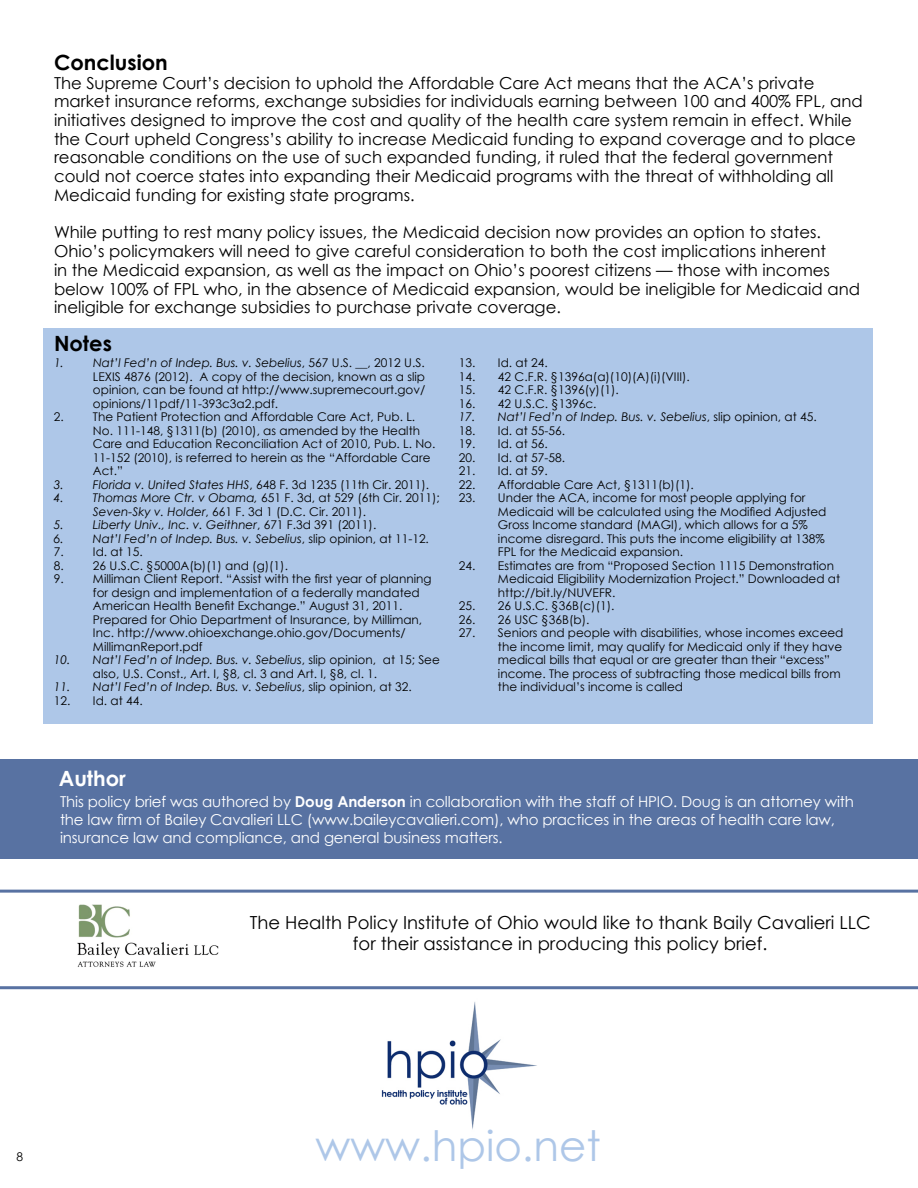
<style>
.page{position:relative;width:918px;height:1188px;background:#fff}
.page>*{position:absolute;margin:0;border:0;box-sizing:border-box;transform-origin:0 0}
.t1{font:42px "Century Gothic";color:#aec7e8}
.t2{font:700 21px "Century Gothic";color:#000}
.t3{font:700 21px "Century Gothic";color:#fff}
.t4{font:18px/21.6px "Century Gothic";color:#000;text-align:center}
.t5{font:16.5px/18.8px "Century Gothic";color:#000}
.t6{font:15px/18px "Century Gothic";letter-spacing:-.01em;color:#fff}
.t7{font:12px/13.5px "Century Gothic";color:#000}
.t8{font:italic 12px "Century Gothic";color:#000}
.s1{font-style:italic}
.s2{font-style:normal}
.s3{font-weight:700}
</style>
<div class="page">
<div style="left:43px;top:328px;width:830px;height:396px;background:#aec7e8"></div>
<div style="left:0;top:760px;width:918px;height:99px;background:#5872a2"></div>
<img style="left:77px;top:904px;width:142px;height:63px">
<img style="left:374px;top:989px;width:170px;height:141px">
<hr style="left:0;top:890px;width:918px;height:3px;background:#5872a2">
<hr style="left:0;top:986px;width:918px;height:3px;background:#5872a2">
<h2 class="t2" style="left:54px;top:46px;width:115px">Conclusion</h2>
<p class="t5" style="left:54px;top:73px;width:810px">The Supreme Court’s decision to uphold the Affordable Care Act means that the ACA’s private market insurance reforms, exchange subsidies for individuals earning between 100 and 400% FPL, and initiatives designed to improve the cost and quality of the health care system remain in effect. While the Court upheld Congress’s ability to increase Medicaid funding to expand coverage and to place reasonable conditions on the use of such expanded funding, it ruled that the federal government could not coerce states into expanding their Medicaid programs with the threat of withholding all Medicaid funding for existing state programs.</p>
<p class="t5" style="left:54px;top:223px;width:808px">While putting to rest many policy issues, the Medicaid decision now provides an option to states.<br>Ohio’s policymakers will need to give careful consideration to both the cost implications inherent<br>in the Medicaid expansion, as well as the impact on Ohio’s poorest citizens — those with incomes below 100% of FPL who, in the absence of Medicaid expansion, would be ineligible for Medicaid and ineligible for exchange subsidies to purchase private coverage.</p>
<h2 class="t2" style="left:54px;top:327px;width:59px">Notes</h2>
<p class="t8" style="left:54px;top:354px;width:11px">1.</p>
<p class="t7" style="left:93px;top:356px;width:334px;text-align:justify"><span class="s1">Nat’l Fed’n of Indep. Bus. v. Sebelius</span>, 567 U.S. __, 2012 U.S.<br>LEXIS 4876 (2012). A copy of the decision, known as a slip opinion, can be found at http://www.supremecourt.gov/ opinions/11pdf/11-393c3a2.pdf.</p>
<p class="t7" style="left:54px;top:410px;width:11px">2.</p>
<p class="t7" style="left:93px;top:410px;width:344px">The Patient Protection and Affordable Care Act, Pub. L.<br>No. 111-148, §1311(b) (2010), as amended by the Health Care and Education Reconciliation Act of 2010, Pub. L. No.<br>11-152 (2010), is referred to herein as the “Affordable Care Act.”</p>
<p class="t8" style="left:54px;top:476px;width:11px">3.</p>
<p class="t7" style="left:93px;top:477px;width:338px"><span class="s1">Florida v. United States HHS</span>, 648 F. 3d 1235 (11th Cir. 2011).</p>
<p class="t8" style="left:54px;top:489px;width:11px">4.</p>
<p class="t7" style="left:93px;top:491px;width:348px"><span class="s1">Thomas More Ctr. v Obama,</span> 651 F. 3d, at 529 (6th Cir. 2011);<br><span class="s1">Seven-Sky v. Holder</span>, 661 F. 3d 1 (D.C. Cir. 2011).</p>
<p class="t8" style="left:54px;top:516px;width:11px">5.</p>
<p class="t8" style="left:93px;top:516px;width:285px">Liberty Univ., Inc. v. Geithner<span class="s2">, 671 F.3d 391 (2011).</span></p>
<p class="t8" style="left:54px;top:530px;width:11px">6.</p>
<p class="t8" style="left:93px;top:530px;width:337px">Nat’l Fed’n of Indep. Bus. v. Sebelius<span class="s2">, slip opinion, at 11-12.</span></p>
<p class="t7" style="left:54px;top:545px;width:11px">7.</p>
<p class="t7" style="left:93px;top:545px;width:51px">Id. at 15.</p>
<p class="t7" style="left:54px;top:558px;width:11px">8.</p>
<p class="t7" style="left:93px;top:558px;width:197px">26 U.S.C. §5000A(b)(1) and (g)(1).</p>
<p class="t7" style="left:54px;top:572px;width:11px">9.</p>
<p class="t7" style="left:93px;top:572px;width:340px">Milliman Client Report. “Assist with the first year of planning for design and implementation of a federally mandated American Health Benefit Exchange.” August 31, 2011.<br>Prepared for Ohio Department of Insurance, by Milliman, Inc. http://www.ohioexchange.ohio.gov/Documents/ MillimanReport.pdf</p>
<p class="t7" style="left:93px;top:653px;width:348px;text-indent:-39px"><span class="s1">10. Nat’l Fed’n of Indep. Bus. v. Sebelius</span>, slip opinion, at 15; See also, U.S. Const., Art. I, §8, cl. 3 and Art. I, §8, cl. 1.</p>
<p class="t8" style="left:54px;top:678px;width:359px">11. Nat’l Fed’n of Indep. Bus. v. Sebelius<span class="s2">, slip opinion, at 32.</span></p>
<p class="t7" style="left:54px;top:693px;width:90px">12. Id. at 44.</p>
<p class="t7" style="left:459px;top:356px;width:90px">13. Id. at 24.</p>
<p class="t7" style="left:459px;top:369px;width:232px">14. 42 C.F.R. §1396a(a)(10)(A)(i)(VIII).</p>
<p class="t7" style="left:459px;top:383px;width:161px">15. 42 C.F.R. §1396(y)(1).</p>
<p class="t7" style="left:459px;top:396px;width:139px">16. 42 U.S.C. §1396c.</p>
<p class="t8" style="left:459px;top:408px;width:359px">17. Nat’l Fed’n of Indep. Bus. v. Sebelius<span class="s2">, slip opinion, at 45.</span></p>
<p class="t7" style="left:459px;top:423px;width:108px">18. Id. at 55-56.</p>
<p class="t7" style="left:459px;top:437px;width:90px">19. Id. at 56.</p>
<p class="t7" style="left:459px;top:450px;width:108px">20. Id. at 57-58.</p>
<p class="t7" style="left:459px;top:464px;width:90px">21. Id. at 59.</p>
<p class="t7" style="left:459px;top:477px;width:236px">22. Affordable Care Act, §1311(b)(1).</p>
<p class="t7" style="left:498px;top:491px;width:330px;text-indent:-39px">23. Under the ACA, income for most people applying for Medicaid will be calculated using the Modified Adjusted Gross Income standard (MAGI), which allows for a 5% income disregard. This puts the income eligibility at 138% FPL for the Medicaid expansion.</p>
<p class="t7" style="left:498px;top:558px;width:344px;text-indent:-39px">24. Estimates are from “Proposed Section 1115 Demonstration<br>Medicaid Eligibility Modernization Project.” Downloaded at http://bit.ly/NUVEFR.</p>
<p class="t7" style="left:459px;top:599px;width:157px">25. 26 U.S.C. §36B(c)(1).</p>
<p class="t7" style="left:459px;top:612px;width:132px">26. 26 USC §36B(b).</p>
<p class="t7" style="left:498px;top:626px;width:347px;text-indent:-39px">27. Seniors and people with disabilities, whose incomes exceed the income limit, may qualify for Medicaid only if they have medical bills that equal or are greater than their “excess” income. The process of subtracting those medical bills from the individual’s income is called</p>
<h2 class="t3" style="left:59px;top:762px;width:69px">Author</h2>
<p class="t6" style="left:60px;top:792px;width:796px">This policy brief was authored by <span class="s3">Doug Anderson</span> in collaboration with the staff of HPIO. Doug is an attorney with the law firm of Bailey Cavalieri LLC (www.baileycavalieri.com), who practices in the areas of health care law, insurance law and compliance, and general business matters.</p>
<h3 class="t4" style="left:250px;top:911px;width:622px">The Health Policy Institute of Ohio would like to thank Baily Cavalieri LLC for their assistance in producing this policy brief.</h3>
<p class="t7" style="left:16px;top:1150px;width:8px">8</p>
<h1 class="t1" style="left:315px;top:1116px;width:287px">www.hpio.net</h1>
</div>
